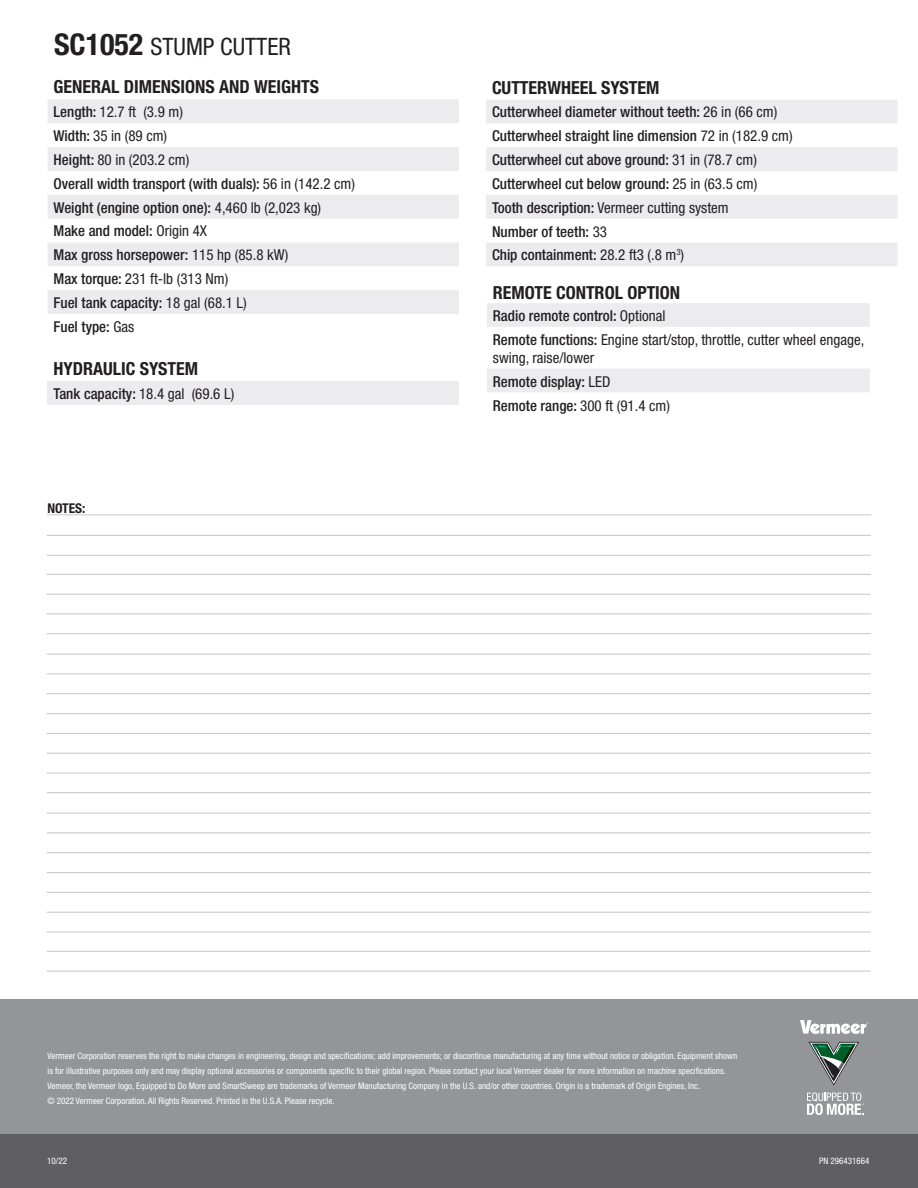
<style>
.page{position:relative;width:918px;height:1188px;background:#fff}
.page>*{position:absolute;margin:0;border:0;box-sizing:border-box;transform-origin:0 0}
.t1{font:condensed 24px "Helvetica Neue";color:#231f20}
.t2{font:700 condensed 18px "Helvetica Neue";color:#231f20}
.t3{font:500 condensed 15px/23.9px "Helvetica Neue";color:#231f20}
.t4{font:condensed 15px/23.7px "Helvetica Neue";color:#231f20}
.t5{font:700 condensed 13.5px "Helvetica Neue";color:#231f20}
.t6{font:condensed 9px/15px "Helvetica Neue";color:#fff}
.s1{font-weight:700;font-size:30px}
.s2{font-weight:400}
.s3{font-weight:500}
</style>
<div class="page">
<svg style="left:48px;top:99px;width:411px;height:215px;fill:#ececee"></svg>
<svg style="left:487px;top:303px;width:383px;height:89px"></svg>
<svg style="left:486px;top:100px;width:411px;height:166px;fill:#ececee"></svg>
<hr style="left:47px;top:813px;width:824px;height:1px;background:#c5c6c8">
<hr style="left:47px;top:833px;width:824px;height:1px;background:#c5c6c8">
<hr style="left:47px;top:852px;width:824px;height:1px;background:#c5c6c8">
<hr style="left:47px;top:872px;width:824px;height:1px;background:#c5c6c8">
<hr style="left:47px;top:892px;width:824px;height:1px;background:#c5c6c8">
<hr style="left:47px;top:912px;width:824px;height:1px;background:#c5c6c8">
<hr style="left:47px;top:932px;width:824px;height:1px;background:#c5c6c8">
<hr style="left:47px;top:951px;width:824px;height:1px;background:#c5c6c8">
<hr style="left:47px;top:971px;width:824px;height:1px;background:#c5c6c8">
<hr style="left:47px;top:792px;width:824px;height:1px;background:#c5c6c8">
<hr style="left:47px;top:654px;width:824px;height:1px;background:#c5c6c8">
<hr style="left:47px;top:674px;width:824px;height:1px;background:#c5c6c8">
<hr style="left:47px;top:693px;width:824px;height:1px;background:#c5c6c8">
<hr style="left:47px;top:713px;width:824px;height:1px;background:#c5c6c8">
<hr style="left:47px;top:733px;width:824px;height:1px;background:#c5c6c8">
<hr style="left:47px;top:753px;width:824px;height:1px;background:#c5c6c8">
<hr style="left:47px;top:773px;width:824px;height:1px;background:#c5c6c8">
<hr style="left:47px;top:613px;width:824px;height:1px;background:#c5c6c8">
<hr style="left:47px;top:633px;width:824px;height:1px;background:#c5c6c8">
<hr style="left:47px;top:574px;width:824px;height:1px;background:#c5c6c8">
<hr style="left:47px;top:594px;width:824px;height:1px;background:#c5c6c8">
<hr style="left:47px;top:514px;width:824px;height:1px;background:#c5c6c8">
<hr style="left:47px;top:535px;width:824px;height:1px;background:#c5c6c8">
<hr style="left:47px;top:555px;width:824px;height:1px;background:#c5c6c8">
<div style="left:48px;top:381px;width:411px;height:24px;background:#ececee"></div>
<div style="left:0;top:999px;width:918px;height:151px;background:#939598"></div>
<svg style="left:800px;top:1020px;width:68px;height:14px"></svg>
<svg style="left:807px;top:1092px;width:57px;height:23px"></svg>
<svg style="left:809px;top:1042px;width:50px;height:44px"></svg>
<div style="left:0;top:1134px;width:918px;height:54px;background:#5f5f62"></div>
<h1 class="t1" style="left:54px;top:32px;width:238px"><span class="s1">SC1052</span> STUMP CUTTER</h1>
<h2 class="t2" style="left:54px;top:76px;width:267px">GENERAL DIMENSIONS AND WEIGHTS</h2>
<p class="t3" style="left:54px;top:100px;width:303px">Length: <span class="s2">12.7 ft (3.9 m)<br></span>Width: <span class="s2">35 in (89 cm)<br></span>Height: <span class="s2">80 in (203.2 cm)<br></span>Overall width transport (with duals): <span class="s2">56 in (142.2 cm)<br></span>Weight (engine option one): <span class="s2">4,460 lb (2,023 kg)<br></span>Make and model: <span class="s2">Origin 4X<br></span>Max gross horsepower: <span class="s2">115 hp (85.8 kW)<br></span>Max torque: <span class="s2">231 ft-lb (313 Nm)<br></span>Fuel tank capacity: <span class="s2">18 gal (68.1 L)<br></span>Fuel type: <span class="s2">Gas</span></p>
<h2 class="t2" style="left:54px;top:358px;width:146px">HYDRAULIC SYSTEM</h2>
<h3 class="t4" style="left:54px;top:382px;width:182px"><span class="s3">Tank capacity:</span> 18.4 gal (69.6 L)</h3>
<h3 class="t5" style="left:47px;top:500px;width:40px">NOTES:</h3>
<h2 class="t2" style="left:492px;top:76px;width:169px">CUTTERWHEEL SYSTEM</h2>
<p class="t3" style="left:492px;top:100px;width:302px">Cutterwheel diameter without teeth: <span class="s2">26 in (66 cm)<br></span>Cutterwheel straight line dimension <span class="s2">72 in (182.9 cm)<br></span>Cutterwheel cut above ground: <span class="s2">31 in (78.7 cm)<br></span>Cutterwheel cut below ground: <span class="s2">25 in (63.5 cm)<br></span>Tooth description: <span class="s2">Vermeer cutting system<br></span>Number of teeth: <span class="s2">33<br></span>Chip containment: <span class="s2">28.2 ft3 (.8 m</span><sup>3</sup><span class="s2">)</span></p>
<h2 class="t2" style="left:493px;top:282px;width:189px">REMOTE CONTROL OPTION</h2>
<h3 class="t4" style="left:493px;top:304px;width:373px"><span class="s3">Radio remote control:</span> Optional<br><span class="s3">Remote functions:</span> Engine start/stop, throttle, cutter wheel engage,</h3>
<h3 class="t4" style="left:493px;top:346px;width:179px">swing, raise/lower<br><span class="s3">Remote display:</span> LED<br><span class="s3">Remote range:</span> 300 ft (91.4 cm)</h3>
<p class="t6" style="left:48px;top:1049px;width:691px">Vermeer Corporation reserves the right to make changes in engineering, design and specifications; add improvements; or discontinue manufacturing at any time without notice or obligation. Equipment shown is for illustrative purposes only and may display optional accessories or components specific to their global region. Please contact your local Vermeer dealer for more information on machine specifications.<br>Vemeer, the Vermeer logo, Equipped to Do More and SmartSweep are trademarks of Vermeer Manufacturing Company in the U.S. and/or other countries. Origin is a trademark of Origin Engines, Inc.<br>© 2022 Vermeer Corporation. All Rights Reserved. Printed in the U.S.A. Please recycle.</p>
<p class="t6" style="left:47px;top:1153px;width:21px">10/22</p>
<p class="t6" style="left:819px;top:1154px;width:52px">PN 296431664</p>
</div>
